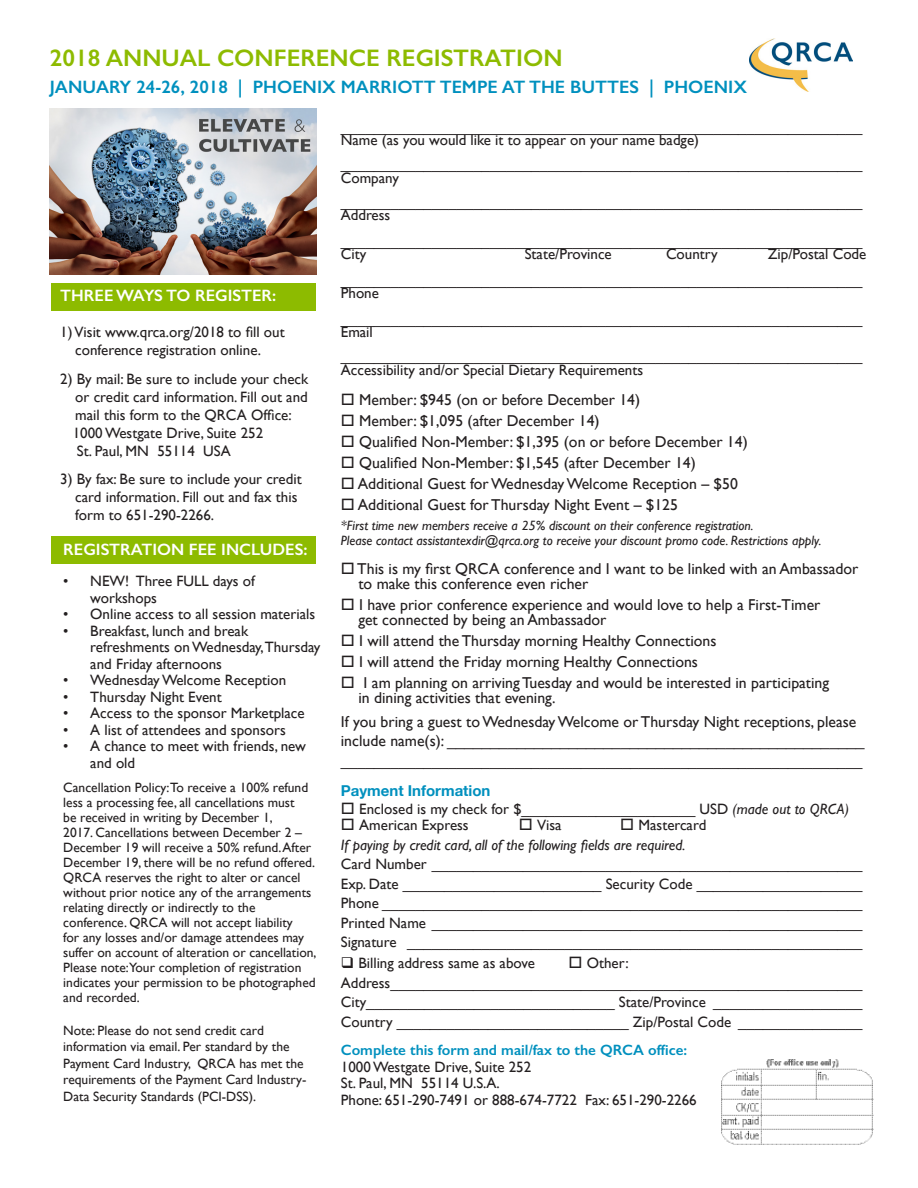
<style>
.page{position:relative;width:918px;height:1188px;background:#fff}
.page>*{position:absolute;margin:0;border:0;box-sizing:border-box;transform-origin:0 0}
.t1{font:600 24px "Gill Sans";color:#8dbb00}
.t2{font:600 18px "Gill Sans";color:#0090be}
.t3{font:600 16.5px "Gill Sans";color:#fff}
.t4{font:15.75px/15px "Gill Sans";color:#231f20}
.t5{font:15px/19.5px "Gill Sans";color:#231f20}
.t6{font:italic 15px/19.5px "Gill Sans";color:#231f20}
.t7{font:600 15px "Gill Sans";color:#0090be}
.t8{font:700 15px "Helvetica Neue";color:#0090be}
.t9{font:13.5px/15px "Gill Sans";color:#231f20}
.t10{font:italic 13.5px/15px "Gill Sans";color:#231f20}
.s1{font-style:italic}
.s2{font-style:normal}
</style>
<div class="page">
<div style="left:51px;top:283px;width:264px;height:27px;background:#8dbb00"></div>
<img style="left:721px;top:1059px;width:152px;height:86px">
<div style="left:51px;top:537px;width:264px;height:27px;background:#8dbb00"></div>
<img style="left:750px;top:39px;width:102px;height:52px">
<img style="left:50px;top:108px;width:266px;height:166px">
<h1 class="t1" style="left:50px;top:44px;width:514px">2018 ANNUAL CONFERENCE REGISTRATION</h1>
<p class="t2" style="left:50px;top:76px;width:699px">JANUARY 24-26, 2018 | PHOENIX MARRIOTT TEMPE AT THE BUTTES | PHOENIX</p>
<p class="t5" style="left:341px;top:120px;width:523px;line-height:13.5px">_______________________________________________________________<br>Name (as you would like it to appear on your name badge)</p>
<p class="t5" style="left:341px;top:157px;width:523px;line-height:13.5px">_______________________________________________________________<br>Company</p>
<p class="t5" style="left:341px;top:195px;width:523px;line-height:13.5px">_______________________________________________________________<br>Address</p>
<p class="t5" style="left:341px;top:234px;width:523px;line-height:13.5px">_______________________________________________________________<br>City</p>
<p class="t5" style="left:341px;top:241px;width:527px;line-height:25.5px;text-align:right">Zip/Postal Code _______________________________________________________________</p>
<p class="t5" style="left:341px;top:280px;width:523px;line-height:25.5px">Phone _______________________________________________________________</p>
<p class="t5" style="left:341px;top:320px;width:523px;line-height:24px">Email _______________________________________________________________</p>
<p class="t5" style="left:341px;top:360px;width:304px">Accessibility and/or Special Dietary Requirements</p>
<p class="t4" style="left:341px;top:392px;width:301px">□ Member: $945 (on or before December 14)</p>
<p class="t4" style="left:341px;top:413px;width:260px">□ Member: $1,095 (after December 14)</p>
<p class="t4" style="left:341px;top:434px;width:408px">□ Qualified Non-Member: $1,395 (on or before December 14)</p>
<p class="t4" style="left:341px;top:455px;width:357px">□ Qualified Non-Member: $1,545 (after December 14)</p>
<p class="t4" style="left:341px;top:476px;width:399px">□ Additional Guest for Wednesday Welcome Reception – $50</p>
<p class="t4" style="left:341px;top:497px;width:339px">□ Additional Guest for Thursday Night Event – $125</p>
<p class="t10" style="left:341px;top:518px;width:482px">*First time new members receive a 25% discount on their conference registration.<br>Please contact assistantexdir@qrca.org to receive your discount promo code. Restrictions apply.</p>
<p class="t4" style="left:358px;top:561px;width:502px;text-indent:-18px">□ This is my first QRCA conference and I want to be linked with an Ambassador to make this conference even richer</p>
<p class="t4" style="left:358px;top:597px;width:464px;text-indent:-18px">□ I have prior conference experience and would love to help a First-Timer get connected by being an Ambassador</p>
<p class="t4" style="left:341px;top:633px;width:377px">□ I will attend the Thursday morning Healthy Connections</p>
<p class="t4" style="left:341px;top:654px;width:359px">□ I will attend the Friday morning Healthy Connections</p>
<p class="t4" style="left:358px;top:675px;width:472px;text-indent:-18px">□ I am planning on arriving Tuesday and would be interested in participating in dining activities that evening.</p>
<p class="t4" style="left:341px;top:711px;width:525px;line-height:19.5px">If you bring a guest to Wednesday Welcome or Thursday Night receptions, please include name(s): ________________________________________________</p>
<p class="t5" style="left:341px;top:751px;width:523px">_______________________________________________________________</p>
<p class="t8" style="left:341px;top:778px;width:151px">Payment Information</p>
<p class="t5" style="left:341px;top:799px;width:510px">□ Enclosed is my check for $_____________________ USD <span class="s1">(made out to QRCA)</span></p>
<p class="t5" style="left:341px;top:815px;width:129px">□ American Express</p>
<p class="t5" style="left:519px;top:815px;width:44px">□ Visa</p>
<p class="t5" style="left:525px;top:244px;width:89px">State/Province</p>
<p class="t5" style="left:666px;top:244px;width:53px">Country</p>
<p class="t3" style="left:60px;top:286px;width:217px">THREE WAYS TO REGISTER:</p>
<p class="t5" style="left:60px;top:323px;width:226px;line-height:18px;text-align:center">1) Visit www.qrca.org/2018 to fill out conference registration online.</p>
<p class="t5" style="left:73px;top:369px;width:237px;line-height:18px;text-indent:-13px">2) By mail: Be sure to include your check or credit card information. Fill out and mail this form to the QRCA Office:<br>1000 Westgate Drive, Suite 252<br>St. Paul, MN 55114 USA</p>
<p class="t5" style="left:75px;top:470px;width:228px;line-height:18px;text-indent:-15px">3) By fax: Be sure to include your credit card information. Fill out and fax this form to 651-290-2266.</p>
<p class="t3" style="left:63px;top:539px;width:246px">REGISTRATION FEE INCLUDES:</p>
<p class="t5" style="left:90px;top:573px;width:166px;line-height:16.5px;text-indent:-27px">• NEW! Three FULL days of workshops</p>
<p class="t5" style="left:63px;top:604px;width:253px">• Online access to all session materials</p>
<p class="t5" style="left:90px;top:622px;width:232px;line-height:16.5px;text-indent:-27px">• Breakfast, lunch and break refreshments on Wednesday,Thursday and Friday afternoons</p>
<p class="t5" style="left:63px;top:670px;width:224px">• Wednesday Welcome Reception</p>
<p class="t5" style="left:63px;top:687px;width:160px">• Thursday Night Event</p>
<p class="t5" style="left:63px;top:703px;width:243px">• Access to the sponsor Marketplace</p>
<p class="t5" style="left:63px;top:720px;width:224px">• A list of attendees and sponsors</p>
<p class="t5" style="left:90px;top:738px;width:217px;line-height:16.5px;text-indent:-27px">• A chance to meet with friends, new and old</p>
<p class="t9" style="left:63px;top:780px;width:255px">Cancellation Policy:To receive a 100% refund less a processing fee, all cancellations must<br>be received in writing by December 1,<br>2017. Cancellations between December 2 – December 19 will receive a 50% refund. After December 19, there will be no refund offered.<br>QRCA reserves the right to alter or cancel without prior notice any of the arrangements relating directly or indirectly to the conference. QRCA will not accept liability<br>for any losses and/or damage attendees may suffer on account of alteration or cancellation, Please note:Your completion of registration indicates your permission to be photographed and recorded.</p>
<p class="t9" style="left:63px;top:1022px;width:245px;line-height:16.5px">Note: Please do not send credit card information via email. Per standard by the Payment Card Industry, QRCA has met the requirements of the Payment Card Industry-Data Security Standards (PCI-DSS).</p>
<p class="t6" style="left:341px;top:815px;width:367px;text-indent:279px">□ <span class="s2">Mastercard<br></span>If paying by credit card, all of the following fields are required.</p>
<p class="t5" style="left:341px;top:854px;width:523px;text-align:justify">Card Number ____________________________________________________ Exp. Date ________________________ Security Code ____________________ Phone __________________________________________________________ Printed Name ____________________________________________________ Signature _______________________________________________________</p>
<p class="t5" style="left:341px;top:953px;width:196px">❑ Billing address same as above</p>
<p class="t5" style="left:341px;top:953px;width:523px;text-align:center">□ Other:<br>Address_________________________________________________________ City______________________________ State/Province __________________ Country ____________________________ Zip/Postal Code _______________</p>
<p class="t7" style="left:341px;top:1041px;width:348px">Complete this form and mail/fax to the QRCA office:</p>
<p class="t5" style="left:341px;top:1058px;width:357px;line-height:16.5px">1000 Westgate Drive, Suite 252<br>St. Paul, MN 55114 U.S.A.<br>Phone: 651-290-7491 or 888-674-7722 Fax: 651-290-2266</p>
</div>
